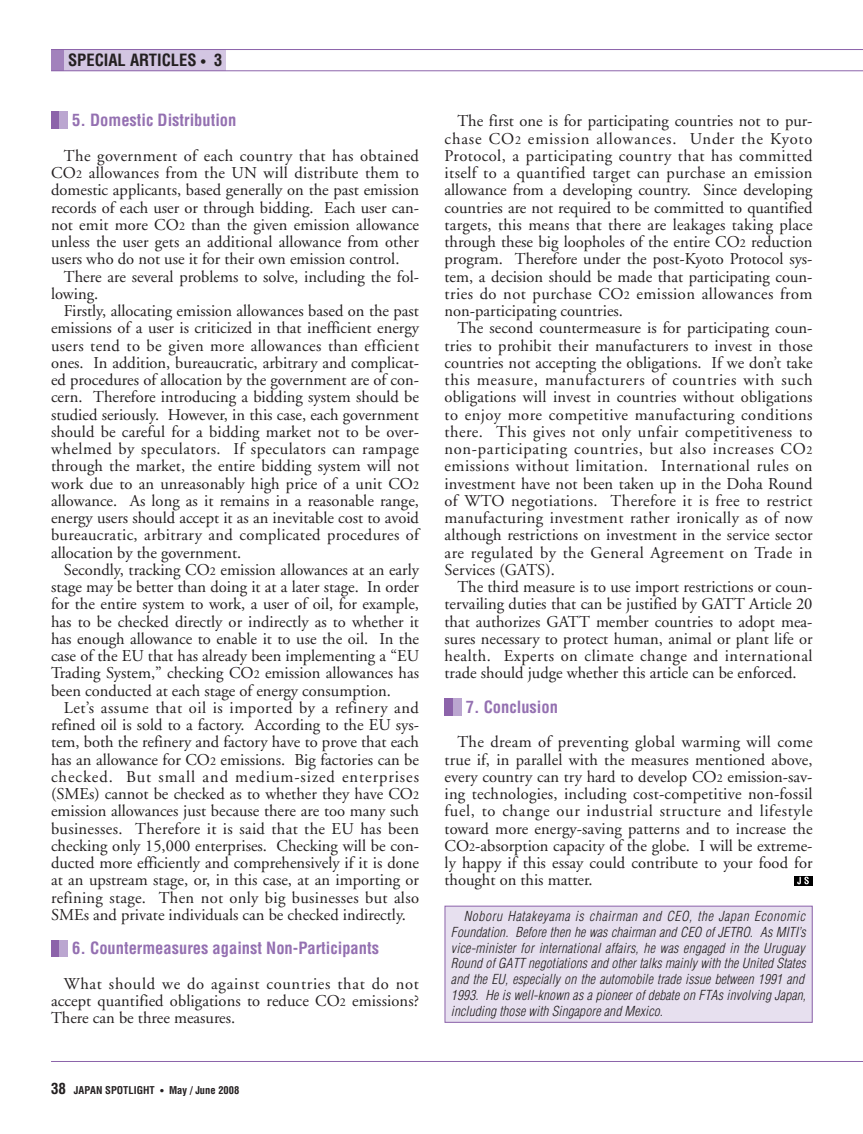
<style>
.page{position:relative;width:863px;height:1134px;background:#fff}
.page>*{position:absolute;margin:0;border:0;box-sizing:border-box;transform-origin:0 0}
.t1{font:16.5px/17.2px "Adobe Garamond";color:#231f20;text-align:justify}
.t2{font:700 condensed 16.5px "Helvetica";color:#9470b1}
.t3{font:700 condensed 16.5px "Helvetica";color:#231f20}
.t4{font:italic 300 condensed 13.5px/15.8px "Helvetica";letter-spacing:.01em;color:#231f20}
.t5{font:700 condensed 10.5px "Helvetica";color:#231f20}
.s1{font-size:12px}
.s2{font-size:15px}
.s3{font-size:9px}
</style>
<div class="page">
<div style="left:51px;top:50px;width:13px;height:21px;background:#a282bc"></div>
<div style="left:64px;top:50px;width:161px;height:21px;background:#d3c6e2"></div>
<hr style="left:51px;top:49px;width:811px;height:1px;background:#8c63aa">
<hr style="left:51px;top:70px;width:811px;height:1px;background:#8c63aa">
<hr style="left:51px;top:1061px;width:811px;height:1px;background:#8c63aa">
<div style="left:445px;top:906px;width:367px;height:116px;background:#e7e0ef"></div>
<div style="left:444px;top:906px;width:368px;height:117px;border:1px solid #8c63aa"></div>
<div style="left:793px;top:876px;width:19px;height:9px;background:#000"></div>
<svg style="left:797px;top:877px;width:11px;height:7px"></svg>
<div style="left:51px;top:112px;width:9px;height:17px;background:#8c63aa"></div>
<div style="left:60px;top:112px;width:8px;height:17px;background:#bba6d0"></div>
<div style="left:51px;top:940px;width:9px;height:17px;background:#8c63aa"></div>
<div style="left:60px;top:940px;width:8px;height:17px;background:#bba6d0"></div>
<div style="left:444px;top:698px;width:9px;height:17px;background:#8c63aa"></div>
<div style="left:453px;top:698px;width:8px;height:17px;background:#bba6d0"></div>
<p class="t3" style="left:68px;top:54px;width:156px">SPECIAL ARTICLES <span class="s1">•</span> 3</p>
<p class="t2" style="left:72px;top:115px;width:166px">5. Domestic Distribution</p>
<p class="t1" style="left:51px;top:148px;width:369px;text-indent:13px">The government of each country that has obtained CO<span class="s1">2</span> allowances from the UN will distribute them to domestic applicants, based generally on the past emission records of each user or through bidding. Each user can&shy;not emit more CO<span class="s1">2</span> than the given emission allowance unless the user gets an additional allowance from other users who do not use it for their own emission control.</p>
<p class="t1" style="left:51px;top:269px;width:369px;text-indent:13px">There are several problems to solve, including the fol&shy;lowing.</p>
<p class="t1" style="left:51px;top:303px;width:369px;text-indent:13px">Firstly, allocating emission allowances based on the past emissions of a user is criticized in that inefficient energy users tend to be given more allowances than efficient ones. In addition, bureaucratic, arbitrary and complicat&shy;ed procedures of allocation by the government are of con&shy;cern. Therefore introducing a bidding system should be studied seriously. However, in this case, each government should be careful for a bidding market not to be over&shy;whelmed by speculators. If speculators can rampage through the market, the entire bidding system will not work due to an unreasonably high price of a unit CO<span class="s1">2 </span>allowance. As long as it remains in a reasonable range, energy users should accept it as an inevitable cost to avoid bureaucratic, arbitrary and complicated procedures of allocation by the government.</p>
<p class="t1" style="left:51px;top:562px;width:369px;text-indent:13px">Secondly, tracking CO<span class="s1">2</span> emission allowances at an early stage may be better than doing it at a later stage. In order for the entire system to work, a user of oil, for example, has to be checked directly or indirectly as to whether it has enough allowance to enable it to use the oil. In the case of the EU that has already been implementing a “EU Trading System,” checking CO<span class="s1">2</span> emission allowances has been conducted at each stage of energy consumption.</p>
<p class="t1" style="left:51px;top:700px;width:369px;text-indent:13px">Let’s assume that oil is imported by a refinery and refined oil is sold to a factory. According to the EU sys&shy;tem, both the refinery and factory have to prove that each has an allowance for CO<span class="s1">2</span> emissions. Big factories can be checked. But small and medium-sized enterprises (SMEs) cannot be checked as to whether they have CO<span class="s1">2 </span>emission allowances just because there are too many such businesses. Therefore it is said that the EU has been checking only 15,000 enterprises. Checking will be con&shy;ducted more efficiently and comprehensively if it is done at an upstream stage, or, in this case, at an importing or refining stage. Then not only big businesses but also SMEs and private individuals can be checked indirectly.</p>
<p class="t2" style="left:72px;top:943px;width:308px">6. Countermeasures against Non-Participants</p>
<p class="t1" style="left:51px;top:976px;width:369px;text-indent:13px">What should we do against countries that do not accept quantified obligations to reduce CO<span class="s1">2</span> emissions?<br>There can be three measures.</p>
<p class="t5" style="left:51px;top:1086px;width:190px"><span class="s2">38</span> JAPAN SPOTLIGHT <span class="s3">•</span> May / June 2008</p>
<p class="t1" style="left:444px;top:114px;width:369px;text-indent:13px">The first one is for participating countries not to pur&shy;chase CO<span class="s1">2</span> emission allowances. Under the Kyoto Protocol, a participating country that has committed itself to a quantified target can purchase an emission allowance from a developing country. Since developing countries are not required to be committed to quantified targets, this means that there are leakages taking place through these big loopholes of the entire CO<span class="s1">2</span> reduction program. Therefore under the post-Kyoto Protocol sys&shy;tem, a decision should be made that participating coun&shy;tries do not purchase CO<span class="s1">2</span> emission allowances from non-participating countries.</p>
<p class="t1" style="left:444px;top:321px;width:369px;text-indent:13px">The second countermeasure is for participating coun&shy;tries to prohibit their manufacturers to invest in those countries not accepting the obligations. If we don’t take this measure, manufacturers of countries with such obligations will invest in countries without obligations to enjoy more competitive manufacturing conditions there. This gives not only unfair competitiveness to non-participating countries, but also increases CO<span class="s1">2 </span>emissions without limitation. International rules on investment have not been taken up in the Doha Round of WTO negotiations. Therefore it is free to restrict manufacturing investment rather ironically as of now although restrictions on investment in the service sector are regulated by the General Agreement on Trade in Services (GATS).</p>
<p class="t1" style="left:444px;top:579px;width:369px;text-indent:13px">The third measure is to use import restrictions or coun&shy;tervailing duties that can be justified by GATT Article 20 that authorizes GATT member countries to adopt mea&shy;sures necessary to protect human, animal or plant life or health. Experts on climate change and international trade should judge whether this article can be enforced.</p>
<p class="t2" style="left:466px;top:701px;width:94px">7. Conclusion</p>
<p class="t1" style="left:444px;top:735px;width:369px;text-indent:13px">The dream of preventing global warming will come true if, in parallel with the measures mentioned above, every country can try hard to develop CO<span class="s1">2</span> emission-sav&shy;ing technologies, including cost-competitive non-fossil fuel, to change our industrial structure and lifestyle toward more energy-saving patterns and to increase the CO<span class="s1">2</span>-absorption capacity of the globe. I will be extreme&shy;ly happy if this essay could contribute to your food for thought on this matter.</p>
<p class="t4" style="left:451px;top:910px;width:356px;text-indent:13px">Noboru Hatakeyama is chairman and CEO, the Japan Economic Foundation. Before then he was chairman and CEO of JETRO. As MITI’s vice-minister for international affairs, he was engaged in the Uruguay Round of GATT negotiations and other talks mainly with the United States and the EU, especially on the automobile trade issue between 1991 and 1993. He is well-known as a pioneer of debate on FTAs involving Japan, including those with Singapore and Mexico.</p>
</div>
